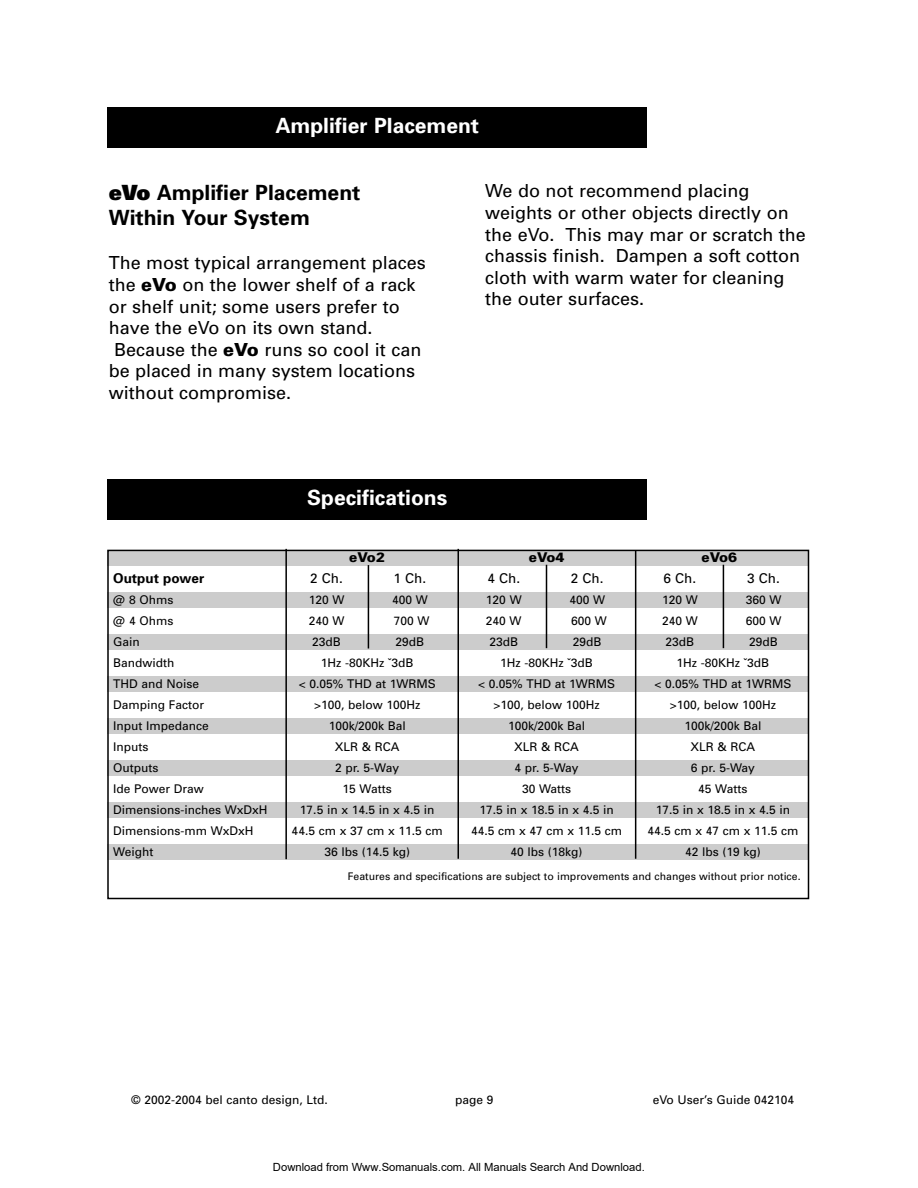
<style>
.page{position:relative;width:918px;height:1188px;background:#fff}
.page>*{position:absolute;margin:0;border:0;box-sizing:border-box;transform-origin:0 0}
.t1{font:700 21px/25.2px "Univers";color:#000}
.t2{font:700 21px "Univers";color:#fff}
.t3{font:18px/21.6px "Univers";color:#000}
.t4{font:13.5px "Univers";color:#000}
.t5{font:900 13.5px "Univers";color:#000}
.t6{font:700 13.5px "Univers";color:#000}
.t7{font:12px "Univers";color:#000}
.t8{font:11.25px "Arial";color:#000}
.t9{font:10.5px "Univers";color:#000}
.s1{font-weight:900}
</style>
<div class="page">
<div style="left:107px;top:550px;width:702px;height:15px;background:#ccc"></div>
<div style="left:107px;top:592px;width:702px;height:15px;background:#ccc"></div>
<div style="left:107px;top:634px;width:702px;height:15px;background:#ccc"></div>
<div style="left:107px;top:676px;width:702px;height:15px;background:#ccc"></div>
<div style="left:107px;top:718px;width:702px;height:15px;background:#ccc"></div>
<div style="left:107px;top:760px;width:702px;height:15px;background:#ccc"></div>
<div style="left:107px;top:802px;width:702px;height:15px;background:#ccc"></div>
<div style="left:107px;top:844px;width:702px;height:15px;background:#ccc"></div>
<div style="left:107px;top:107px;width:540px;height:41px;background:#000"></div>
<div style="left:107px;top:479px;width:540px;height:41px;background:#000"></div>
<hr style="left:458px;top:549px;width:1px;height:310px;background:#000">
<hr style="left:635px;top:550px;width:1px;height:309px;background:#000">
<hr style="left:285px;top:549px;width:2px;height:310px;background:#000">
<hr style="left:368px;top:565px;width:1px;height:84px;background:#000">
<hr style="left:546px;top:565px;width:1px;height:83px;background:#000">
<hr style="left:723px;top:565px;width:1px;height:83px;background:#000">
<div style="left:107px;top:550px;width:702px;height:349px;border:2px solid #000"></div>
<h1 class="t2" style="left:275px;top:118px;width:205px">Amplifier Placement</h1>
<h1 class="t1" style="left:109px;top:181px;width:253px"><span class="s1">eVo</span> Amplifier Placement<br>Within Your System</h1>
<h2 class="t3" style="left:109px;top:254px;width:318px">The most typical arrangement places</h2>
<h2 class="t3" style="left:109px;top:275px;width:308px">the <span class="s1">eVo</span> on the lower shelf of a rack</h2>
<h2 class="t3" style="left:109px;top:297px;width:292px">or shelf unit; some users prefer to</h2>
<h2 class="t3" style="left:109px;top:319px;width:265px">have the eVo on its own stand.</h2>
<h2 class="t3" style="left:114px;top:340px;width:309px">Because the <span class="s1">eVo</span> runs so cool it can</h2>
<h2 class="t3" style="left:109px;top:362px;width:308px">be placed in many system locations</h2>
<h2 class="t3" style="left:109px;top:383px;width:184px">without compromise.</h2>
<h1 class="t2" style="left:307px;top:490px;width:142px">Specifications</h1>
<h2 class="t3" style="left:485px;top:182px;width:322px">We do not recommend placing weights or other objects directly on the eVo. This may mar or scratch the chassis finish. Dampen a soft cotton cloth with warm water for cleaning the outer surfaces.</h2>
<p class="t5" style="left:349px;top:552px;width:37px">eVo2</p>
<p class="t5" style="left:529px;top:552px;width:37px">eVo4</p>
<p class="t5" style="left:701px;top:552px;width:37px">eVo6</p>
<p class="t6" style="left:113px;top:573px;width:93px">Output power</p>
<p class="t4" style="left:310px;top:573px;width:34px">2 Ch.</p>
<p class="t4" style="left:394px;top:573px;width:34px">1 Ch.</p>
<p class="t4" style="left:487px;top:573px;width:34px">4 Ch.</p>
<p class="t4" style="left:571px;top:573px;width:34px">2 Ch.</p>
<p class="t4" style="left:664px;top:573px;width:34px">6 Ch.</p>
<p class="t4" style="left:747px;top:573px;width:34px">3 Ch.</p>
<p class="t7" style="left:113px;top:595px;width:62px">@ 8 Ohms</p>
<p class="t7" style="left:309px;top:595px;width:37px">120 W</p>
<p class="t7" style="left:392px;top:595px;width:37px">400 W</p>
<p class="t7" style="left:486px;top:595px;width:37px">120 W</p>
<p class="t7" style="left:569px;top:595px;width:37px">400 W</p>
<p class="t7" style="left:662px;top:595px;width:37px">120 W</p>
<p class="t7" style="left:746px;top:595px;width:37px">360 W</p>
<p class="t7" style="left:113px;top:616px;width:62px">@ 4 Ohms</p>
<p class="t7" style="left:309px;top:616px;width:37px">240 W</p>
<p class="t7" style="left:394px;top:616px;width:37px">700 W</p>
<p class="t7" style="left:486px;top:616px;width:37px">240 W</p>
<p class="t7" style="left:571px;top:616px;width:37px">600 W</p>
<p class="t7" style="left:662px;top:616px;width:37px">240 W</p>
<p class="t7" style="left:746px;top:616px;width:37px">600 W</p>
<p class="t7" style="left:113px;top:637px;width:28px">Gain</p>
<p class="t7" style="left:312px;top:637px;width:30px">23dB</p>
<p class="t7" style="left:396px;top:637px;width:30px">29dB</p>
<p class="t7" style="left:489px;top:637px;width:30px">23dB</p>
<p class="t7" style="left:573px;top:637px;width:30px">29dB</p>
<p class="t7" style="left:666px;top:637px;width:30px">23dB</p>
<p class="t7" style="left:749px;top:637px;width:30px">29dB</p>
<p class="t7" style="left:113px;top:658px;width:63px">Bandwidth</p>
<p class="t7" style="left:321px;top:658px;width:94px">1Hz -80KHz ˇ3dB</p>
<p class="t7" style="left:500px;top:658px;width:94px">1Hz -80KHz ˇ3dB</p>
<p class="t7" style="left:677px;top:658px;width:94px">1Hz -80KHz ˇ3dB</p>
<p class="t7" style="left:113px;top:679px;width:87px">THD and Noise</p>
<p class="t7" style="left:299px;top:679px;width:139px">&lt; 0.05% THD at 1WRMS</p>
<p class="t7" style="left:478px;top:679px;width:139px">&lt; 0.05% THD at 1WRMS</p>
<p class="t7" style="left:654px;top:679px;width:139px">&lt; 0.05% THD at 1WRMS</p>
<p class="t7" style="left:113px;top:700px;width:92px">Damping Factor</p>
<p class="t7" style="left:314px;top:700px;width:108px">&gt;100, below 100Hz</p>
<p class="t7" style="left:493px;top:700px;width:108px">&gt;100, below 100Hz</p>
<p class="t7" style="left:670px;top:700px;width:108px">&gt;100, below 100Hz</p>
<p class="t7" style="left:113px;top:721px;width:97px">Input Impedance</p>
<p class="t7" style="left:329px;top:721px;width:79px">100k/200k Bal</p>
<p class="t7" style="left:508px;top:721px;width:79px">100k/200k Bal</p>
<p class="t7" style="left:684px;top:721px;width:79px">100k/200k Bal</p>
<p class="t7" style="left:113px;top:742px;width:37px">Inputs</p>
<p class="t7" style="left:335px;top:742px;width:66px">XLR &amp; RCA</p>
<p class="t7" style="left:514px;top:742px;width:66px">XLR &amp; RCA</p>
<p class="t7" style="left:691px;top:742px;width:66px">XLR &amp; RCA</p>
<p class="t7" style="left:113px;top:763px;width:47px">Outputs</p>
<p class="t7" style="left:335px;top:763px;width:66px">2 pr. 5-Way</p>
<p class="t7" style="left:515px;top:763px;width:66px">4 pr. 5-Way</p>
<p class="t7" style="left:691px;top:763px;width:66px">6 pr. 5-Way</p>
<p class="t7" style="left:113px;top:784px;width:92px">Ide Power Draw</p>
<p class="t7" style="left:343px;top:784px;width:51px">15 Watts</p>
<p class="t7" style="left:522px;top:784px;width:51px">30 Watts</p>
<p class="t7" style="left:698px;top:784px;width:51px">45 Watts</p>
<p class="t7" style="left:113px;top:805px;width:156px">Dimensions-inches WxDxH</p>
<p class="t7" style="left:300px;top:805px;width:136px">17.5 in x 14.5 in x 4.5 in</p>
<p class="t7" style="left:479px;top:805px;width:136px">17.5 in x 18.5 in x 4.5 in</p>
<p class="t7" style="left:656px;top:805px;width:136px">17.5 in x 18.5 in x 4.5 in</p>
<p class="t7" style="left:113px;top:826px;width:142px">Dimensions-mm WxDxH</p>
<p class="t7" style="left:292px;top:826px;width:153px">44.5 cm x 37 cm x 11.5 cm</p>
<p class="t7" style="left:471px;top:826px;width:153px">44.5 cm x 47 cm x 11.5 cm</p>
<p class="t7" style="left:647px;top:826px;width:153px">44.5 cm x 47 cm x 11.5 cm</p>
<p class="t7" style="left:113px;top:847px;width:42px">Weight</p>
<p class="t7" style="left:324px;top:847px;width:87px">36 lbs (14.5 kg)</p>
<p class="t7" style="left:511px;top:847px;width:74px">40 lbs (18kg)</p>
<p class="t7" style="left:685px;top:847px;width:77px">42 lbs (19 kg)</p>
<p class="t9" style="left:348px;top:873px;width:454px">Features and specifications are subject to improvements and changes without prior notice.</p>
<p class="t7" style="left:131px;top:1095px;width:198px">© 2002-2004 bel canto design, Ltd.</p>
<p class="t7" style="left:653px;top:1095px;width:143px">eVo User’s Guide 042104</p>
<p class="t7" style="left:455px;top:1095px;width:40px">page 9</p>
<p class="t8" style="left:273px;top:1160px;width:373px">Download from Www.Somanuals.com. All Manuals Search And Download.</p>
</div>
